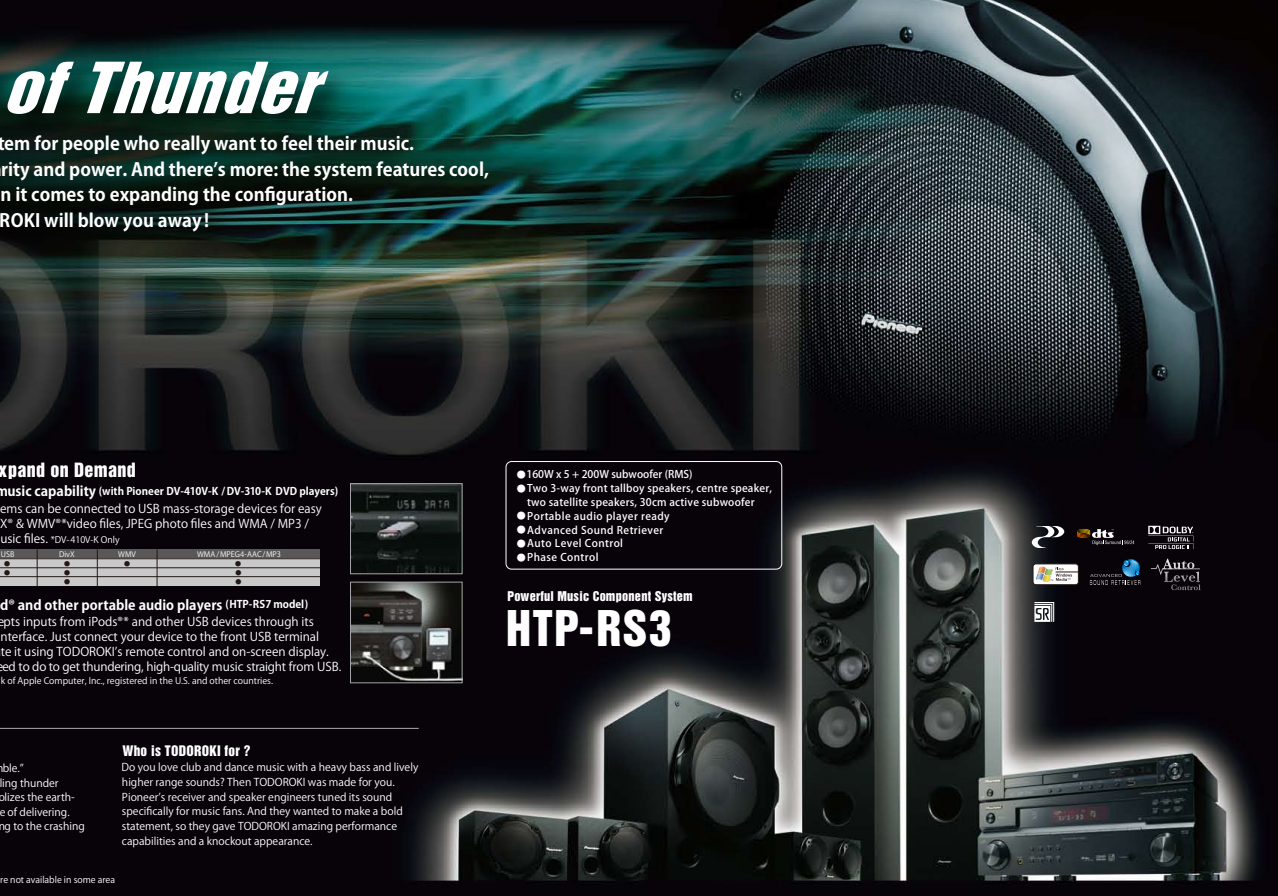
<style>
.page{position:relative;width:1278px;height:896px;background:#fff}
.page>*{position:absolute;margin:0;border:0;box-sizing:border-box;transform-origin:0 0}
.t1{font:italic 64.35px "Helvetica Inserat";color:#fff;scale:1.08 1}
.t2{font:45px "Helvetica Inserat";letter-spacing:.04em;color:#fff}
.t3{font:700 18px/25.5px "Koz Go Pro";color:#fff}
.t4{font:18px "Helvetica Inserat";letter-spacing:.02em;color:#fff}
.t5{font:700 13.5px "Koz Go Std";color:#fff}
.t6{font:13.35px "Helvetica Inserat";letter-spacing:.02em;color:#fff}
.t7{font:12.3px "Helvetica Inserat";letter-spacing:.02em;color:#fff}
.t8{font:12px/15px "Koz Go Std";color:#fff}
.t9{font:10.65px/14.7px "Koz Go Std";color:#fff}
.t10{font:500 10.5px/13.8px "Koz Go Std";letter-spacing:.02em;color:#fff}
.t11{font:500 10.5px "Koz Go Std";letter-spacing:.04em;color:#fff}
.t12{font:700 10.5px "Koz Go Std";color:#fff}
.t13{font:500 10.5px "Koz Go Pro";color:#fff}
.t14{font:9px "Koz Go Std";color:#fff}
.t15{font:9px "Koz Go Pro";color:#fff}
.t16{font:7.5px "Koz Go Pro";color:#fff}
.t17{font:6px "Koz Go Pro";color:#231815}
.s1{font-size:13.5px}
.s2{font-size:12px}
.s3{font-size:10.5px}
.s4{font-family:"Koz Go Std";font-weight:400;font-size:9px}
.s5{font-weight:400;font-size:9px}
</style>
<div class="page">
<img style="left:0;top:0;width:1278px;height:896px">
<img style="left:0;top:43px;width:371px;height:79px">
<div style="left:506px;top:461px;width:276px;height:108px;border:1px solid #fff;border-radius:6px"></div>
<img style="left:352px;top:584px;width:108px;height:97px">
<div style="left:350px;top:582px;width:112px;height:101px;border:1px solid #a4a5a5"></div>
<img style="left:0;top:122px;width:580px;height:192px">
<hr style="left:0;top:728px;width:419px;height:1px;background:#aaabab">
<svg style="left:1077px;top:529px;width:57px;height:16px"></svg>
<svg style="left:1032px;top:526px;width:32px;height:22px"></svg>
<svg style="left:1090px;top:559px;width:50px;height:26px"></svg>
<svg style="left:1151px;top:559px;width:49px;height:23px"></svg>
<svg style="left:1148px;top:526px;width:45px;height:23px"></svg>
<div style="left:1033px;top:564px;width:45px;height:21px;background:#fff;border-radius:3px"></div>
<div style="left:1032px;top:563px;width:47px;height:22px;border:1px solid #231815;border-radius:3px"></div>
<svg style="left:1036px;top:566px;width:42px;height:16px"></svg>
<div style="left:0;top:550px;width:320px;height:9px;background:#595757"></div>
<div style="left:0;top:559px;width:320px;height:27px;background:#c9c9ca"></div>
<hr style="left:0;top:558px;width:320px;height:1px;background:#231815">
<hr style="left:0;top:567px;width:320px;height:1px;background:#231815">
<hr style="left:0;top:576px;width:320px;height:1px;background:#231815">
<hr style="left:37px;top:549px;width:1px;height:37px;background:#231815">
<hr style="left:97px;top:549px;width:1px;height:37px;background:#231815">
<hr style="left:157px;top:549px;width:1px;height:37px;background:#231815">
<img style="left:352px;top:485px;width:108px;height:87px">
<div style="left:350px;top:483px;width:112px;height:91px;border:1px solid #a4a5a5"></div>
<svg style="left:1034px;top:602px;width:20px;height:20px"></svg>
<p class="t1" style="left:2px;top:49px;width:315px">ofThunder</p>
<p class="t3" style="left:-3px;top:132px;width:493px">tem for people who really want to feel their music.<br>rity and power. And thereʼs more: the system features cool, n it comes to expanding the configuration.<br>ROKI will blow you away !</p>
<p class="t4" style="left:-1px;top:459px;width:139px">xpand on Demand</p>
<p class="t12" style="left:-5px;top:485px;width:344px"><span class="s1">music capability</span> (with Pioneer DV-410V-K / DV-310-K DVD players)</p>
<p class="t8" style="left:0;top:502px;width:323px">ems can be connected to USB mass-storage devices for easy<br>X® &amp; WMV®*video files, JPEG photo files and WMA / MP3 /</p>
<p class="t14" style="left:0;top:534px;width:121px"><span class="s2">usic files.</span> *DV-410V-K Only</p>
<p class="t16" style="left:1px;top:549px;width:15px">USB</p>
<p class="t16" style="left:59px;top:549px;width:17px">DivX</p>
<p class="t16" style="left:118px;top:549px;width:19px">WMV</p>
<p class="t16" style="left:197px;top:549px;width:85px">WMA/MPEG4-AAC/MP3</p>
<p class="t17" style="left:4px;top:559px;width:7px">●</p>
<p class="t17" style="left:64px;top:559px;width:7px">●</p>
<p class="t17" style="left:124px;top:559px;width:7px">●</p>
<p class="t17" style="left:235px;top:559px;width:7px">●</p>
<p class="t17" style="left:4px;top:568px;width:7px">●</p>
<p class="t17" style="left:64px;top:568px;width:7px">●</p>
<p class="t17" style="left:235px;top:568px;width:7px">●</p>
<p class="t17" style="left:64px;top:577px;width:7px">●</p>
<p class="t17" style="left:235px;top:577px;width:7px">●</p>
<p class="t5" style="left:0;top:596px;width:310px">d® and other portable audio players <span class="s3">(HTP-RS7 model)</span></p>
<p class="t8" style="left:-3px;top:615px;width:346px">epts inputs from iPods®* and other USB devices through its nterface. Just connect your device to the front USB terminal<br>te it using TODOROKIʼs remote control and on-screen display. ed to do to get thundering, high-quality music straight from USB.</p>
<p class="t14" style="left:1px;top:675px;width:274px">k of Apple Computer, Inc., registered in the U.S. and other countries.</p>
<p class="t6" style="left:122px;top:742px;width:130px">Who is TODOROKI for ?</p>
<p class="t9" style="left:-2px;top:761px;width:88px;text-indent:5px">ble.”<br>ling thunder olizes the earth-<br>e of delivering.<br>ng to the crashing</p>
<p class="t9" style="left:122px;top:760px;width:298px">Do you love club and dance music with a heavy bass and lively higher range sounds? Then TODOROKI was made for you.<br>Pioneerʼs receiver and speaker engineers tuned its sound specifically for music fans. And they wanted to make a bold statement, so they gave TODOROKI amazing performance capabilities and a knockout appearance.</p>
<p class="t15" style="left:0;top:874px;width:116px">re not available in some area</p>
<p class="t13" style="left:517px;top:468px;width:177px"><span class="s4">●</span>160W x 5 + 200W subwoofer (RMS)</p>
<p class="t10" style="left:527px;top:482px;width:246px;text-indent:-10px"><span class="s5">●</span>Two 3-way front tallboy speakers, centre speaker, two satellite speakers, 30cm active subwoofer</p>
<p class="t11" style="left:517px;top:509px;width:154px"><span class="s5">●</span>Portable audio player ready</p>
<p class="t11" style="left:517px;top:523px;width:148px"><span class="s5">●</span>Advanced Sound Retriever</p>
<p class="t11" style="left:517px;top:537px;width:108px"><span class="s5">●</span>Auto Level Control</p>
<p class="t11" style="left:517px;top:551px;width:83px"><span class="s5">●</span>Phase Control</p>
<p class="t7" style="left:507px;top:589px;width:187px">Powerful Music Component System</p>
<p class="t2" style="left:506px;top:601px;width:167px">HTP-RS3</p>
</div>
